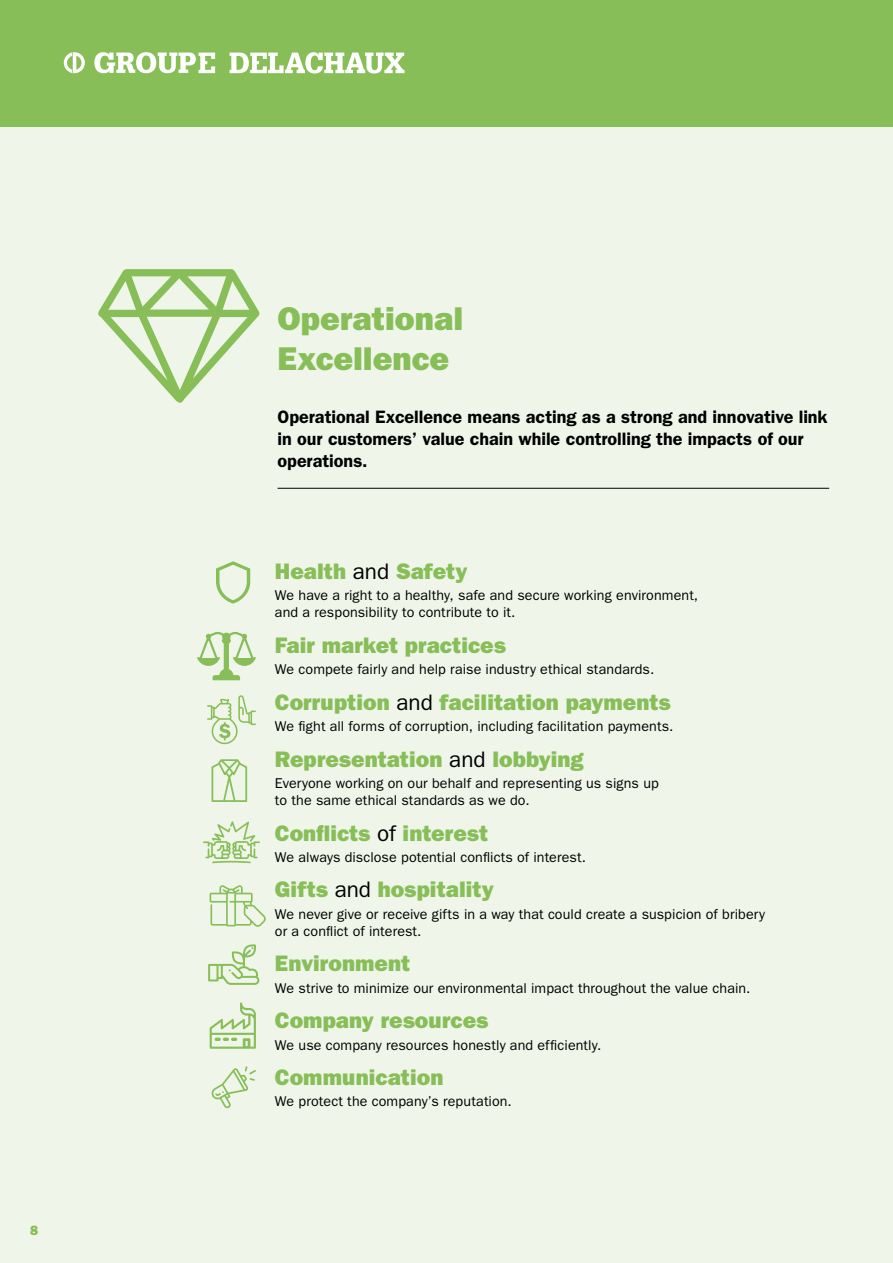
<style>
.page{position:relative;width:893px;height:1263px;background:#fff}
.page>*{position:absolute;margin:0;border:0;box-sizing:border-box;transform-origin:0 0}
.titre{font:33px "ITC Franklin Gothic Std Hvy";color:#87be58}
.courant_9_espAV2{font:22.5px "ITC Franklin Gothic Std Hvy";letter-spacing:.005em;color:#87be58}
._1phrase{font:600 18px/21.6px "ITC Franklin Gothic Std";letter-spacing:-.005em;color:#000}
.courant_9_espAV2-2{font:14.25px/17.1px "ITC Franklin Gothic Std";letter-spacing:.005em;color:#000}
.t1{font:13.5px "ITC Franklin Gothic Std Hvy";color:#87be58}
.s1{font-family:"ITC Franklin Gothic Std";color:#000}
</style>
<div class="page">
<div style="left:0;top:0;width:893px;height:128px;background:#87be58"></div>
<svg style="left:230px;top:52px;width:174px;height:22px"></svg>
<svg style="left:64px;top:52px;width:21px;height:21px"></svg>
<svg style="left:94px;top:52px;width:121px;height:21px"></svg>
<div style="left:0;top:128px;width:893px;height:1135px;background:#eff6e9"></div>
<svg style="left:98px;top:269px;width:161px;height:134px"></svg>
<hr style="left:278px;top:488px;width:551px;height:1px;background:#000">
<svg style="left:216px;top:561px;width:34px;height:43px"></svg>
<svg style="left:197px;top:632px;width:59px;height:48px"></svg>
<svg style="left:207px;top:695px;width:49px;height:49px"></svg>
<svg style="left:208px;top:944px;width:51px;height:41px"></svg>
<svg style="left:211px;top:1066px;width:45px;height:43px"></svg>
<svg style="left:210px;top:885px;width:56px;height:42px"></svg>
<svg style="left:203px;top:821px;width:57px;height:42px"></svg>
<svg style="left:211px;top:759px;width:36px;height:43px"></svg>
<svg style="left:210px;top:1002px;width:46px;height:47px"></svg>
<p class="t1" style="left:30px;top:1222px;width:10px">8</p>
<p class="titre" style="left:278px;top:300px;width:187px">Operational</p>
<p class="titre" style="left:278px;top:339px;width:173px">Excellence</p>
<p class="_1phrase" style="left:278px;top:406px;width:552px">Operational Excellence means acting as a strong and innovative link in our customers’ value chain while controlling the impacts of our operations.</p>
<p class="courant_9_espAV2" style="left:275px;top:558px;width:194px">Health <span class="s1">and</span> Safety</p>
<p class="courant_9_espAV2-2" style="left:275px;top:587px;width:425px">We have a right to a healthy, safe and secure working environment, and a responsibility to contribute to it.</p>
<p class="courant_9_espAV2" style="left:275px;top:632px;width:232px">Fair market practices</p>
<p class="courant_9_espAV2-2" style="left:275px;top:661px;width:381px">We compete fairly and help raise industry ethical standards.</p>
<p class="courant_9_espAV2" style="left:275px;top:689px;width:397px">Corruption <span class="s1">and</span> facilitation payments</p>
<p class="courant_9_espAV2-2" style="left:275px;top:718px;width:400px">We fight all forms of corruption, including facilitation payments.</p>
<p class="courant_9_espAV2" style="left:275px;top:746px;width:310px">Representation <span class="s1">and</span> lobbying</p>
<p class="courant_9_espAV2-2" style="left:275px;top:775px;width:385px">Everyone working on our behalf and representing us signs up to the same ethical standards as we do.</p>
<p class="courant_9_espAV2" style="left:275px;top:819px;width:215px">Conflicts <span class="s1">of</span> interest</p>
<p class="courant_9_espAV2-2" style="left:275px;top:849px;width:312px">We always disclose potential conflicts of interest.</p>
<p class="courant_9_espAV2" style="left:275px;top:876px;width:220px">Gifts <span class="s1">and</span> hospitality</p>
<p class="courant_9_espAV2-2" style="left:275px;top:905px;width:492px">We never give or receive gifts in a way that could create a suspicion of bribery or a conflict of interest.</p>
<p class="courant_9_espAV2" style="left:275px;top:950px;width:137px">Environment</p>
<p class="courant_9_espAV2-2" style="left:275px;top:979px;width:477px">We strive to minimize our environmental impact throughout the value chain.</p>
<p class="courant_9_espAV2" style="left:275px;top:1007px;width:215px">Company resources</p>
<p class="courant_9_espAV2-2" style="left:275px;top:1036px;width:328px">We use company resources honestly and efficiently.</p>
<p class="courant_9_espAV2" style="left:275px;top:1064px;width:170px">Communication</p>
<p class="courant_9_espAV2-2" style="left:275px;top:1093px;width:238px">We protect the company’s reputation.</p>
</div>
